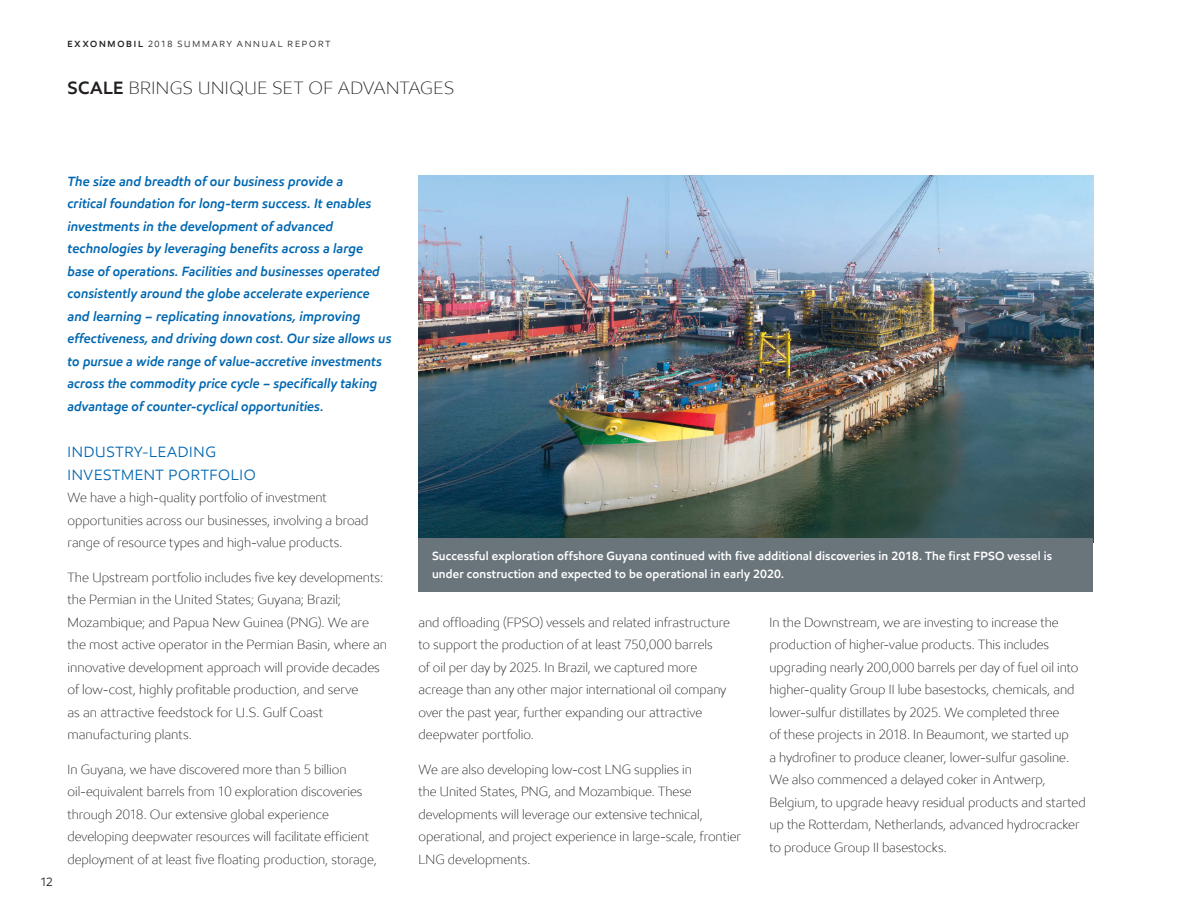
<style>
.page{position:relative;width:1188px;height:918px;background:#fff}
.page>*{position:absolute;margin:0;border:0;box-sizing:border-box;transform-origin:0 0}
.t1{font:300 18px "E Mprint";letter-spacing:.025em;color:#231f20}
.t2{font:15px/22.5px "E Mprint";letter-spacing:.045em;color:#0067b1}
.t3{font:300 13.5px/22.5px "E Mprint";color:#231f20}
.t4{font:italic 600 13.5px/22.5px "E Mprint";letter-spacing:.01em;color:#0067b1}
.t5{font:600 12px/18px "E Mprint";letter-spacing:.015em;color:#fff}
.t6{font:12px "E Mprint";color:#231f20}
.t7{font:9px "E Mprint";letter-spacing:.205em;color:#231f20}
.s1{font-weight:600}
</style>
<div class="page">
<img style="left:418px;top:176px;width:676px;height:362px">
<div style="left:418px;top:538px;width:676px;height:54px;background:#6a747b"></div>
<p class="t7" style="left:68px;top:38px;width:264px"><span class="s1">EXXONMOBIL</span> 2018 SUMMARY ANNUAL REPORT</p>
<h1 class="t1" style="left:68px;top:77px;width:388px"><span class="s1">SCALE</span> BRINGS UNIQUE SET OF ADVANTAGES</h1>
<p class="t6" style="left:40px;top:875px;width:14px">12</p>
<p class="t4" style="left:67px;top:169px;width:326px">The size and breadth of our business provide a<br>critical foundation for long-term success. It enables investments in the development of advanced technologies by leveraging benefits across a large base of operations. Facilities and businesses operated consistently around the globe accelerate experience and learning – replicating innovations, improving effectiveness, and driving down cost. Our size allows us to pursue a wide range of value-accretive investments across the commodity price cycle – specifically taking advantage of counter-cyclical opportunities.</p>
<p class="t2" style="left:68px;top:440px;width:190px">INDUSTRY-LEADING<br>INVESTMENT PORTFOLIO</p>
<p class="t3" style="left:68px;top:486px;width:303px">We have a high-quality portfolio of investment opportunities across our businesses, involving a broad range of resource types and high-value products.</p>
<p class="t3" style="left:68px;top:565px;width:321px">The Upstream portfolio includes five key developments: the Permian in the United States; Guyana; Brazil; Mozambique; and Papua New Guinea (PNG). We are the most active operator in the Permian Basin, where an innovative development approach will provide decades of low-cost, highly profitable production, and serve<br>as an attractive feedstock for U.S. Gulf Coast manufacturing plants.</p>
<p class="t3" style="left:68px;top:757px;width:311px">In Guyana, we have discovered more than 5 billion oil-equivalent barrels from 10 exploration discoveries through 2018. Our extensive global experience developing deepwater resources will facilitate efficient deployment of at least five floating production, storage,</p>
<p class="t5" style="left:432px;top:547px;width:622px">Successful exploration offshore Guyana continued with five additional discoveries in 2018. The first FPSO vessel is under construction and expected to be operational in early 2020.</p>
<p class="t3" style="left:770px;top:610px;width:318px">In the Downstream, we are investing to increase the production of higher-value products. This includes upgrading nearly 200,000 barrels per day of fuel oil into higher-quality Group II lube basestocks, chemicals, and lower-sulfur distillates by 2025. We completed three<br>of these projects in 2018. In Beaumont, we started up<br>a hydrofiner to produce cleaner, lower-sulfur gasoline.<br>We also commenced a delayed coker in Antwerp, Belgium, to upgrade heavy residual products and started up the Rotterdam, Netherlands, advanced hydrocracker to produce Group II basestocks.</p>
<p class="t3" style="left:418px;top:610px;width:313px">and offloading (FPSO) vessels and related infrastructure to support the production of at least 750,000 barrels<br>of oil per day by 2025. In Brazil, we captured more acreage than any other major international oil company over the past year, further expanding our attractive deepwater portfolio.</p>
<p class="t3" style="left:418px;top:757px;width:324px">We are also developing low-cost LNG supplies in<br>the United States, PNG, and Mozambique. These developments will leverage our extensive technical, operational, and project experience in large-scale, frontier LNG developments.</p>
</div>
